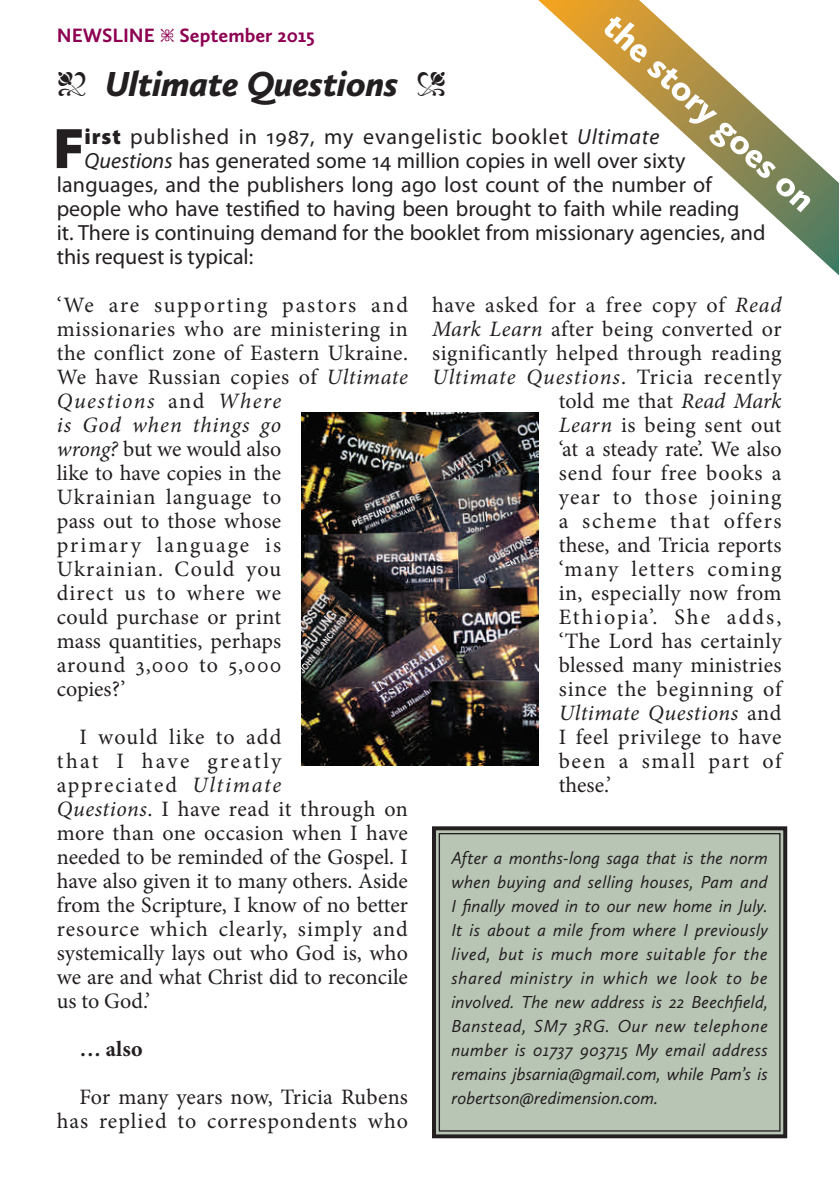
<style>
.page{position:relative;width:840px;height:1191px;background:#fff}
.page>*{position:absolute;margin:0;border:0;box-sizing:border-box;transform-origin:0 0}
.t1{font:900 57.6px "Myriad Pro";color:#231f20}
.t2{font:italic 900 36px "Calluna Sans";color:#231f20}
.t3{font:900 36px "Calluna Sans";color:#fff}
.t4{font:22px/24px "Minion Pro";letter-spacing:.025em;color:#231f20}
.t5{font:22px/24px "Minion Pro";letter-spacing:.005em;color:#231f20}
.t6{font:22px "Myriad Pro";color:#231f20}
.t7{font:italic 22px "Minion Pro";letter-spacing:.03em;color:#231f20}
.t8{font:22px "Myriad Pro";letter-spacing:.04em;color:#231f20}
.t9{font:22px "Minion Pro";letter-spacing:.065em;color:#231f20}
.t10{font:22px "Minion Pro";letter-spacing:-.005em;color:#231f20}
.t11{font:22px "Minion Pro";letter-spacing:.1em;color:#231f20}
.t12{font:22px "Minion Pro";letter-spacing:.07em;color:#231f20}
.t13{font:22px "Minion Pro";letter-spacing:.075em;color:#231f20}
.t14{font:700 22px "Minion Pro";color:#231f20}
.t15{font:700 20px "Calluna Sans";color:#8d0052}
.t16{font:italic 18px/24px "Calluna Sans";color:#231f20;text-align:justify}
.s1{font-family:"Type Embellishments One";font-weight:400}
.s2{font-family:"Type Embellishments One";font-weight:400;font-style:normal}
.s3{font-weight:900}
.s4{font-style:italic}
.s5{font-style:normal}
</style>
<div class="page">
<div style="left:432px;top:826px;width:356px;height:313px;background:#b8c5b5"></div>
<div style="left:438px;top:833px;width:342px;height:298px;border:1px solid #231f20"></div>
<img style="left:301px;top:412px;width:237px;height:353px">
<svg style="left:539px;top:1px;width:299px;height:274px"></svg>
<h2 class="t3" style="left:622px;top:4px;width:274px;rotate:42deg">the story goes on</h2>
<p class="t15" style="left:57px;top:23px;width:259px">NEWSLINE <span class="s1">y</span> September 2015</p>
<h2 class="t2" style="left:57px;top:61px;width:391px"><span class="s2">T</span> Ultimate Questions <span class="s2">U</span></h2>
<h1 class="t1" style="left:53px;top:110px;width:33px">F</h1>
<p class="t8" style="left:85px;top:123px;width:576px"><span class="s3">irst</span> published in 1987, my evangelistic booklet <span class="s4">Ultimate</span></p>
<p class="t6" style="left:85px;top:147px;width:602px"><span class="s4">Questions</span> has generated some 14 million copies in well over sixty</p>
<p class="t6" style="left:57px;top:171px;width:656px">languages, and the publishers long ago lost count of the number of</p>
<p class="t6" style="left:57px;top:195px;width:684px">people who have testified to having been brought to faith while reading</p>
<p class="t6" style="left:57px;top:219px;width:710px">it. There is continuing demand for the booklet from missionary agencies, and</p>
<p class="t6" style="left:57px;top:243px;width:198px">this request is typical:</p>
<p class="t4" style="left:57px;top:293px;width:352px">‘We are supporting pastors and missionaries who are ministering in the conflict zone of Eastern Ukraine.<br>We have Russian copies of <span class="s4">Ultimate<br>Questions</span> and <span class="s4">Where<br>is God when things go<br>wrong?</span> but we would also<br>like to have copies in the<br>Ukrainian language to<br>pass out to those whose<br>primary language is<br>Ukrainian. Could you<br>direct us to where we<br>could purchase or print<br>mass quantities, perhaps<br>around 3,000 to 5,000<br>copies?’</p>
<p class="t5" style="left:57px;top:725px;width:352px;text-indent:23px">I would like to add<br>that I have greatly<br>appreciated <span class="s4">Ultimate<br>Questions</span>. I have read it through on more than one occasion when I have needed to be reminded of the Gospel. I have also given it to many others. Aside from the Scripture, I know of no better resource which clearly, simply and systemically lays out who God is, who we are and what Christ did to reconcile us to God.’</p>
<p class="t14" style="left:79px;top:1033px;width:65px">… also</p>
<p class="t4" style="left:57px;top:1085px;width:352px;text-align:right">For many years now, Tricia Rubens has replied to correspondents who</p>
<p class="t4" style="left:432px;top:293px;width:351px">have asked for a free copy of <span class="s4">Read</span></p>
<p class="t4" style="left:432px;top:317px;width:351px"><span class="s4">Mark Learn</span> after being converted or</p>
<p class="t4" style="left:432px;top:341px;width:351px">significantly helped through reading</p>
<p class="t7" style="left:432px;top:362px;width:351px">Ultimate Questions<span class="s5">. Tricia recently</span></p>
<p class="t5" style="left:558px;top:389px;width:224px">told me that <span class="s4">Read Mark</span></p>
<p class="t4" style="left:558px;top:413px;width:224px"><span class="s4">Learn</span> is being sent out</p>
<p class="t10" style="left:558px;top:434px;width:224px">‘at a steady rate’. We also</p>
<p class="t4" style="left:558px;top:461px;width:224px">send four free books a</p>
<p class="t9" style="left:558px;top:482px;width:224px">year to those joining</p>
<p class="t12" style="left:558px;top:506px;width:224px">a scheme that offers</p>
<p class="t5" style="left:558px;top:533px;width:224px">these, and Tricia reports</p>
<p class="t9" style="left:558px;top:554px;width:224px">‘many letters coming</p>
<p class="t4" style="left:558px;top:581px;width:224px">in, especially now from</p>
<p class="t11" style="left:558px;top:602px;width:224px">Ethiopia’. She adds,</p>
<p class="t4" style="left:558px;top:629px;width:224px">‘The Lord has certainly</p>
<p class="t4" style="left:558px;top:653px;width:224px">blessed many ministries</p>
<p class="t4" style="left:558px;top:677px;width:224px">since the beginning of</p>
<p class="t7" style="left:558px;top:698px;width:224px">Ultimate Questions <span class="s5">and</span></p>
<p class="t4" style="left:558px;top:725px;width:224px">I feel privilege to have</p>
<p class="t13" style="left:558px;top:746px;width:224px">been a small part of</p>
<p class="t4" style="left:558px;top:773px;width:54px">these.’</p>
<p class="t16" style="left:451px;top:846px;width:318px">After a months-long saga that is the norm when buying and selling houses, Pam and I finally moved in to our new home in July.<br>It is about a mile from where I previously lived, but is much more suitable for the shared ministry in which we look to be involved. The new address is 22 Beechfield, Banstead, SM7 3RG. Our new telephone number is 01737 903715 My email address remains jbsarnia@gmail.com, while Pam’s is robertson@redimension.com.</p>
</div>
